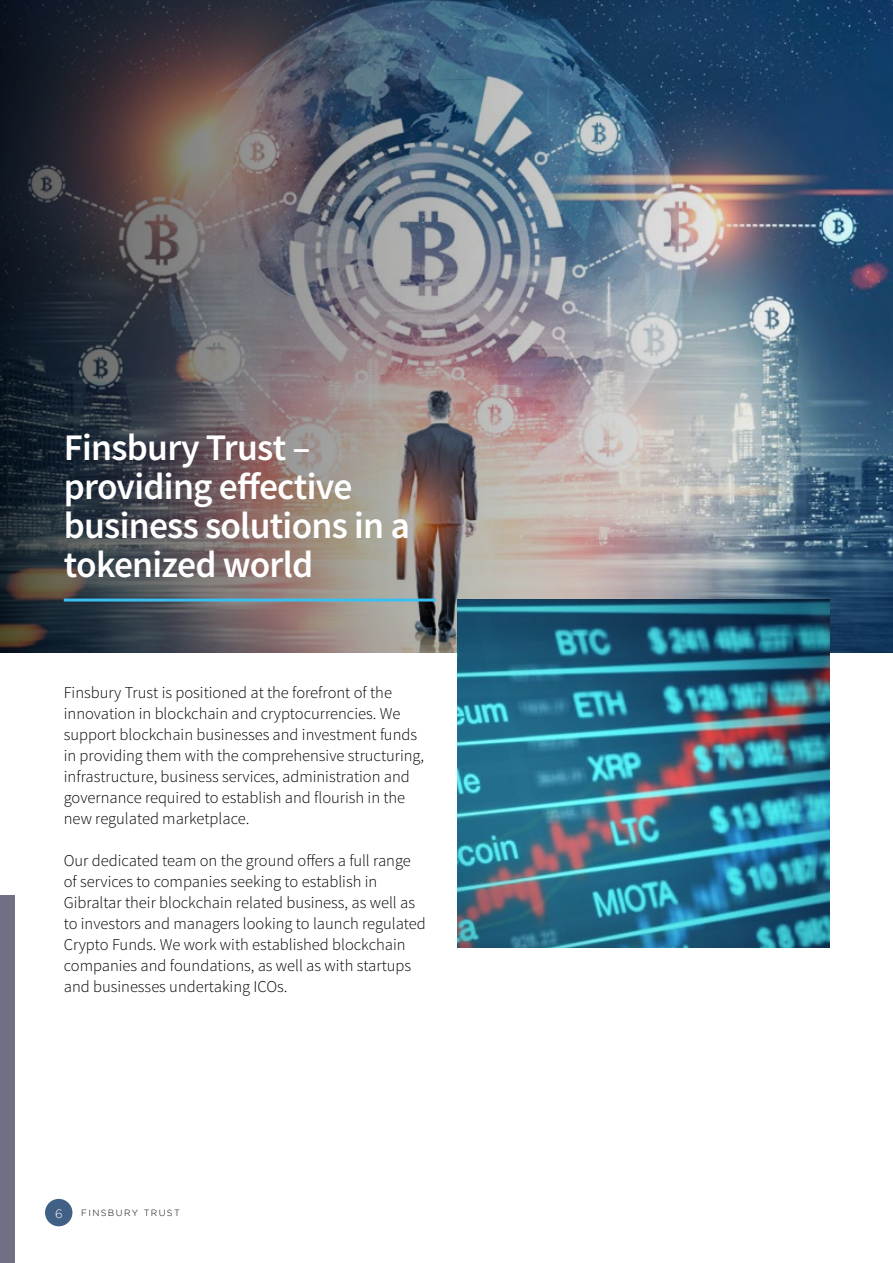
<style>
.page{position:relative;width:893px;height:1263px;background:#fff}
.page>*{position:absolute;margin:0;border:0;box-sizing:border-box;transform-origin:0 0}
.t1{font:600 37.5px/39px "Source Sans Pro";letter-spacing:-.02em;color:#fff}
.t2{font:300 16.5px/21px "Source Sans Pro";color:#000}
.t3{font:300 12px "Gotham";color:#fff}
.t4{font:300 9px "Gotham";letter-spacing:.15em;color:#000}
</style>
<div class="page">
<div style="left:45px;top:1199px;width:27px;height:27px;background:#416085;border-radius:50%"></div>
<img style="left:0;top:0;width:893px;height:653px">
<div style="left:0;top:896px;width:14px;height:367px;background:#6f7084"></div>
<hr style="left:64px;top:598px;width:372px;height:3px;background:#3abff0">
<img style="left:457px;top:600px;width:372px;height:348px">
<h1 class="t1" style="left:64px;top:429px;width:348px">Finsbury Trust – providing effective business solutions in a tokenized world</h1>
<p class="t2" style="left:64px;top:682px;width:362px">Finsbury Trust is positioned at the forefront of the innovation in blockchain and cryptocurrencies. We support blockchain businesses and investment funds in providing them with the comprehensive structuring, infrastructure, business services, administration and governance required to establish and flourish in the new regulated marketplace.</p>
<p class="t2" style="left:64px;top:850px;width:364px">Our dedicated team on the ground offers a full range of services to companies seeking to establish in Gibraltar their blockchain related business, as well as to investors and managers looking to launch regulated Crypto Funds. We work with established blockchain companies and foundations, as well as with startups and businesses undertaking ICOs.</p>
<p class="t3" style="left:55px;top:1207px;width:9px">6</p>
<p class="t4" style="left:81px;top:1208px;width:100px">FINSBURY TRUST</p>
</div>
